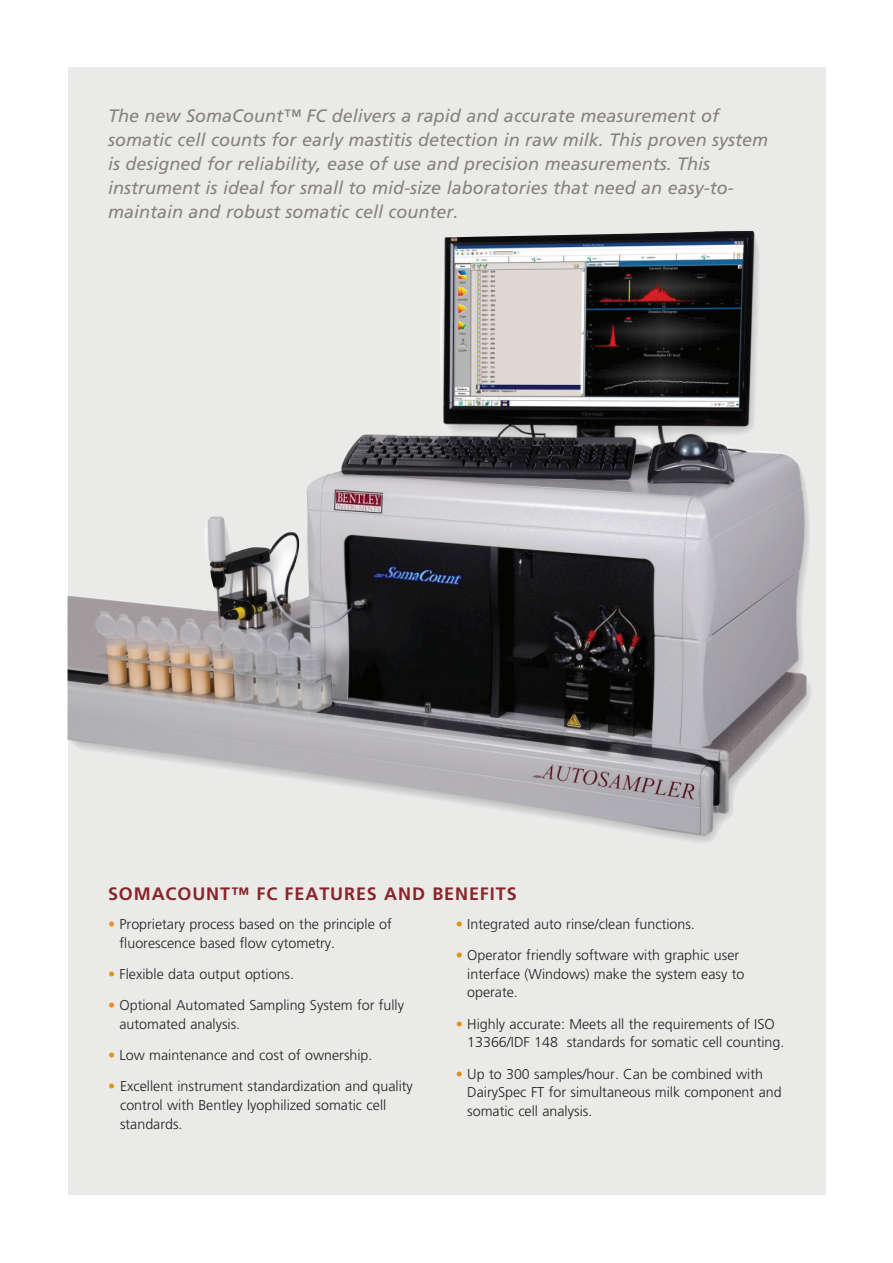
<style>
.page{position:relative;width:893px;height:1263px;background:#fff}
.page>*{position:absolute;margin:0;border:0;box-sizing:border-box;transform-origin:0 0}
.t1{font:italic 18px/24px "Frutiger LT Std";color:#888281}
.t2{font:700 18px "Frutiger LT Std";letter-spacing:.05em;color:#8a2528}
.t3{font:300 14.25px/18.8px "Frutiger LT Std";color:#231f20}
.s1{color:#e58e19}
</style>
<div class="page">
<div style="left:68px;top:68px;width:757px;height:1127px;background:#eaebe9"></div>
<img style="left:68px;top:231px;width:743px;height:612px">
<p class="t1" style="left:108px;top:103px;width:662px">The new SomaCount™ FC delivers a rapid and accurate measurement of somatic cell counts for early mastitis detection in raw milk. This proven system is designed for reliability, ease of use and precision measurements. This instrument is ideal for small to mid-size laboratories that need an easy-to&shy;maintain and robust somatic cell counter.</p>
<p class="t2" style="left:108px;top:883px;width:410px">SOMACOUNT™ FC FEATURES AND BENEFITS</p>
<p class="t3" style="left:119px;top:915px;width:274px;text-indent:-11px"><span class="s1">•</span> Proprietary process based on the principle of fluorescence based flow cytometry.</p>
<p class="t3" style="left:108px;top:965px;width:188px"><span class="s1">•</span> Flexible data output options.</p>
<p class="t3" style="left:119px;top:996px;width:286px;text-indent:-11px"><span class="s1">•</span> Optional Automated Sampling System for fully automated analysis.</p>
<p class="t3" style="left:108px;top:1046px;width:266px"><span class="s1">•</span> Low maintenance and cost of ownership.</p>
<p class="t3" style="left:120px;top:1077px;width:294px;text-indent:-12px"><span class="s1">•</span> Excellent instrument standardization and quality control with Bentley lyophilized somatic cell standards.</p>
<p class="t3" style="left:456px;top:915px;width:241px"><span class="s1">•</span> Integrated auto rinse/clean functions.</p>
<p class="t3" style="left:467px;top:946px;width:279px;text-indent:-11px"><span class="s1">•</span> Operator friendly software with graphic user interface (Windows) make the system easy to operate.</p>
<p class="t3" style="left:467px;top:1014px;width:319px;text-indent:-11px"><span class="s1">•</span> Highly accurate: Meets all the requirements of ISO<br>13366/IDF 148 standards for somatic cell counting.</p>
<p class="t3" style="left:467px;top:1064px;width:316px;text-indent:-11px"><span class="s1">•</span> Up to 300 samples/hour. Can be combined with<br>DairySpec FT for simultaneous milk component and somatic cell analysis.</p>
</div>
